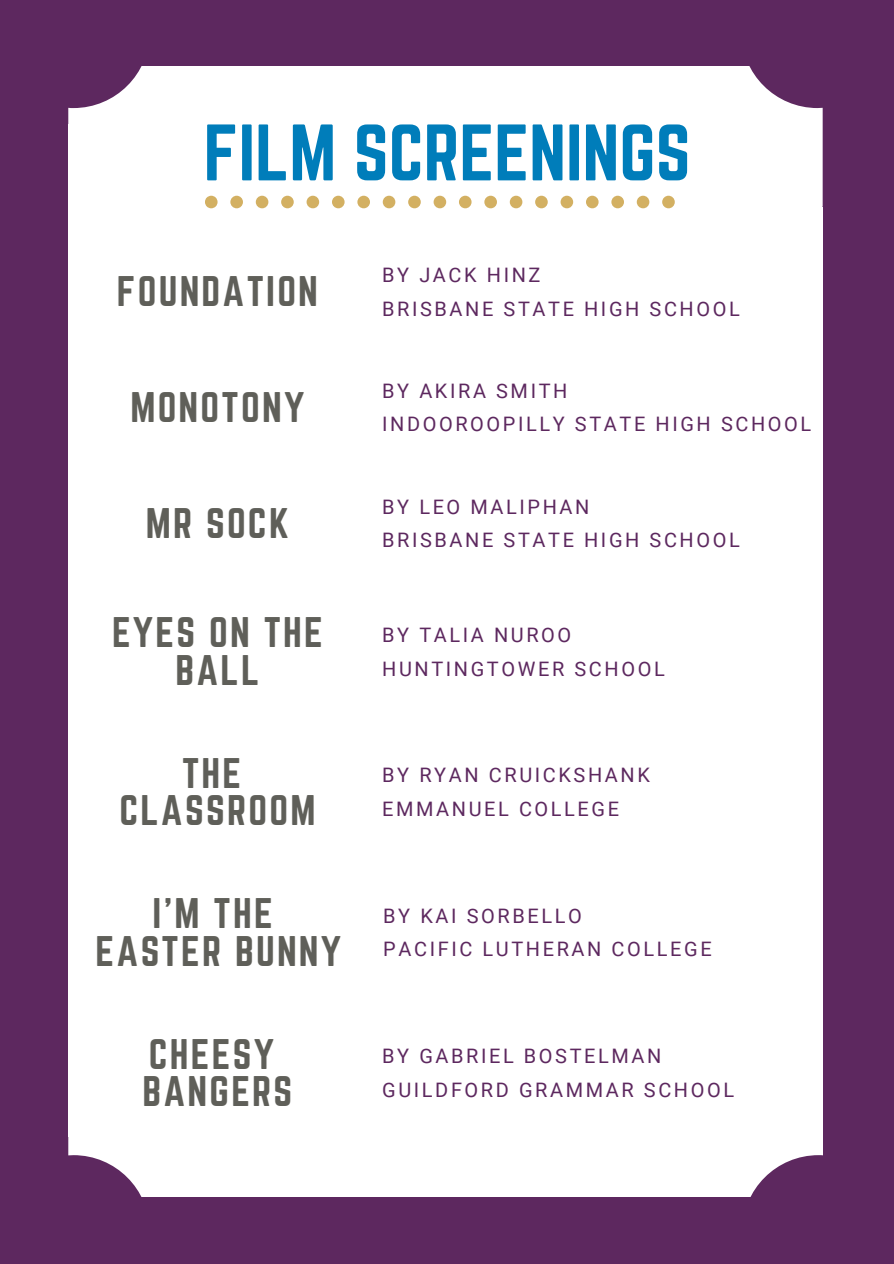
<style>
.page{position:relative;width:894px;height:1264px;background:#fff}
.page>*{position:absolute;margin:0;border:0;box-sizing:border-box;transform-origin:0 0}
.t1{font:69.9px "Norwester";color:#007dba}
.t2{font:37.5px/37.2px "Norwester";letter-spacing:.06em;color:#5f5f59;text-align:center}
.t3{font:19.95px "Roboto";letter-spacing:.13em;color:#5d285f}
</style>
<div class="page">
<div style="left:0;top:0;width:893px;height:1263px;background:#5d285f"></div>
<svg style="left:68px;top:1052px;width:754px;height:144px;background:#efeaef"></svg>
<svg style="left:68px;top:66px;width:754px;height:141px;background:#eee8ee"></svg>
<div style="left:68px;top:124px;width:753px;height:1012px;background:#fff"></div>
<div style="left:332px;top:196px;width:12px;height:12px;background:#d3b062;border-radius:50%"></div>
<div style="left:357px;top:196px;width:13px;height:12px;background:#d3b062;border-radius:50%"></div>
<div style="left:306px;top:196px;width:13px;height:12px;background:#d3b062;border-radius:50%"></div>
<div style="left:408px;top:196px;width:12px;height:12px;background:#d3b062;border-radius:50%"></div>
<svg style="left:205px;top:196px;width:12px;height:12px"></svg>
<div style="left:433px;top:196px;width:13px;height:12px;background:#d3b062;border-radius:50%"></div>
<div style="left:230px;top:196px;width:13px;height:12px;background:#d3b062;border-radius:50%"></div>
<div style="left:256px;top:196px;width:12px;height:12px;background:#d3b062;border-radius:50%"></div>
<div style="left:281px;top:196px;width:13px;height:12px;background:#d3b062;border-radius:50%"></div>
<div style="left:382px;top:196px;width:13px;height:12px;background:#d3b062;border-radius:50%"></div>
<div style="left:585px;top:196px;width:13px;height:12px;background:#d3b062;border-radius:50%"></div>
<div style="left:611px;top:196px;width:12px;height:12px;background:#d3b062;border-radius:50%"></div>
<div style="left:636px;top:196px;width:13px;height:12px;background:#d3b062;border-radius:50%"></div>
<div style="left:662px;top:196px;width:12px;height:12px;background:#d3b062;border-radius:50%"></div>
<div style="left:560px;top:196px;width:13px;height:12px;background:#d3b062;border-radius:50%"></div>
<div style="left:484px;top:196px;width:13px;height:12px;background:#d3b062;border-radius:50%"></div>
<div style="left:509px;top:196px;width:13px;height:12px;background:#d3b062;border-radius:50%"></div>
<div style="left:459px;top:196px;width:12px;height:12px;background:#d3b062;border-radius:50%"></div>
<div style="left:535px;top:196px;width:12px;height:12px;background:#d3b062;border-radius:50%"></div>
<p class="t1" style="left:203px;top:110px;width:488px">FILM SCREENINGS</p>
<p class="t2" style="left:117px;top:273px;width:203px">FOUNDATION</p>
<h2 class="t2" style="left:130px;top:388px;width:175px">MONOTONY</h2>
<h2 class="t2" style="left:146px;top:504px;width:145px">MR SOCK</h2>
<h1 class="t3" style="left:382px;top:263px;width:160px">BY JACK HINZ</h1>
<h2 class="t3" style="left:382px;top:297px;width:359px">BRISBANE STATE HIGH SCHOOL</h2>
<h2 class="t3" style="left:382px;top:379px;width:187px">BY AKIRA SMITH</h2>
<h2 class="t3" style="left:382px;top:413px;width:430px">INDOOROOPILLY STATE HIGH SCHOOL</h2>
<h2 class="t3" style="left:382px;top:495px;width:209px">BY LEO MALIPHAN</h2>
<h2 class="t3" style="left:382px;top:529px;width:359px">BRISBANE STATE HIGH SCHOOL</h2>
<p class="t2" style="left:112px;top:614px;width:212px">EYES ON THE<br>BALL</p>
<p class="t3" style="left:382px;top:623px;width:190px">BY TALIA NUROO</p>
<p class="t3" style="left:382px;top:657px;width:284px">HUNTINGTOWER SCHOOL</p>
<p class="t2" style="left:119px;top:754px;width:197px">THE<br>CLASSROOM</p>
<p class="t3" style="left:382px;top:763px;width:269px">BY RYAN CRUICKSHANK</p>
<p class="t3" style="left:382px;top:797px;width:238px">EMMANUEL COLLEGE</p>
<p class="t2" style="left:95px;top:894px;width:247px">I’M THE<br>EASTER BUNNY</p>
<p class="t3" style="left:383px;top:904px;width:200px">BY KAI SORBELLO</p>
<p class="t3" style="left:383px;top:937px;width:330px">PACIFIC LUTHERAN COLLEGE</p>
<p class="t2" style="left:142px;top:1035px;width:151px;text-align:left">CHEESY<br>BANGERS</p>
<p class="t3" style="left:382px;top:1044px;width:281px">BY GABRIEL BOSTELMAN</p>
<p class="t3" style="left:382px;top:1078px;width:353px">GUILDFORD GRAMMAR SCHOOL</p>
</div>
